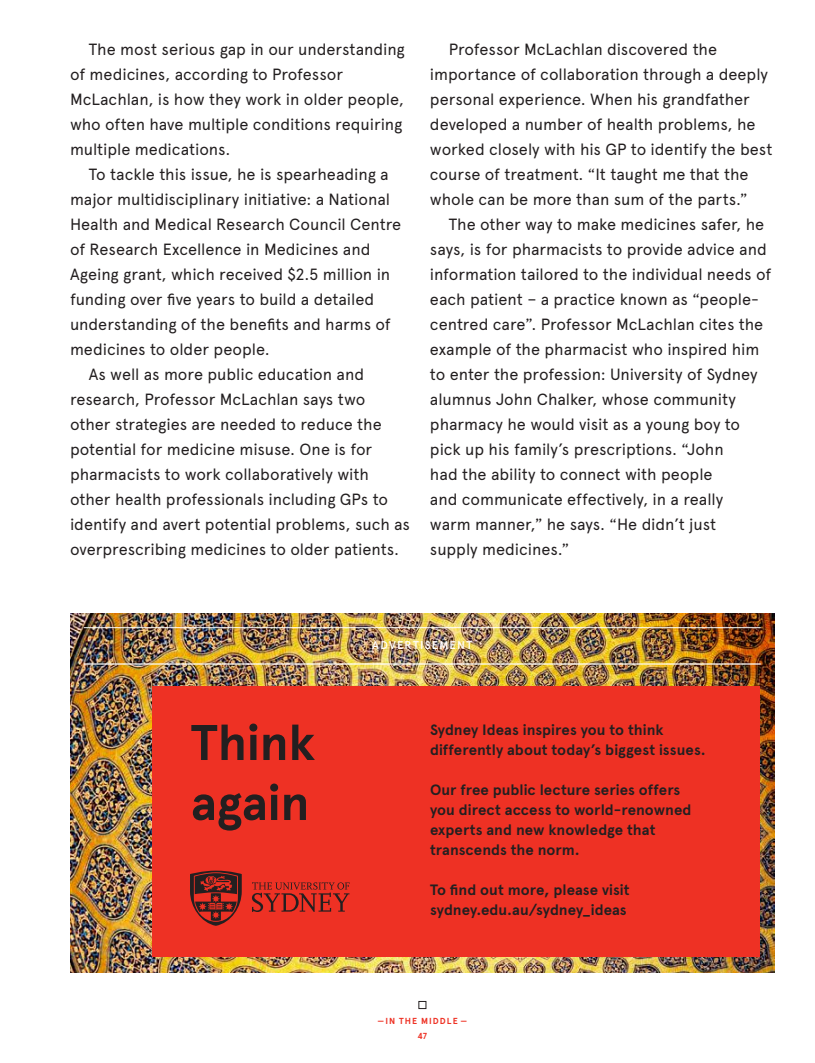
<style>
.page{position:relative;width:815px;height:1063px;background:#fff}
.page>*{position:absolute;margin:0;border:0;box-sizing:border-box;transform-origin:0 0}
.t1{font:700 50px/60px "Apercu Pro";letter-spacing:-.005em;color:#231f20}
.t2{font:16.25px/25px "Apercu Pro";letter-spacing:-.005em;color:#231f20}
.t3{font:700 15px/20px "Apercu Pro";color:#231f20}
.t4{font:500 11.25px "Apercu Pro";letter-spacing:.105em;color:#fff}
.t5{font:700 8.75px "Apercu Pro";color:#ee3124}
</style>
<div class="page">
<img style="left:70px;top:613px;width:705px;height:360px">
<div style="left:153px;top:686px;width:607px;height:270px;background:#ee3124"></div>
<svg style="left:252px;top:882px;width:97px;height:30px"></svg>
<svg style="left:190px;top:871px;width:52px;height:55px"></svg>
<hr style="left:84px;top:627px;width:677px;height:1px;background:#fff">
<hr style="left:84px;top:663px;width:677px;height:2px;background:#fff">
<svg style="left:418px;top:1001px;width:9px;height:8px"></svg>
<p class="t2" style="left:70px;top:36px;width:336px;text-indent:19px">The most serious gap in our understanding of medicines, according to Professor McLachlan, is how they work in older people, who often have multiple conditions requiring multiple medications.</p>
<p class="t2" style="left:89px;top:161px;width:301px">To tackle this issue, he is spearheading a</p>
<p class="t2" style="left:70px;top:186px;width:322px">major multidisciplinary initiative: a National</p>
<p class="t2" style="left:70px;top:211px;width:333px">Health and Medical Research Council Centre</p>
<p class="t2" style="left:70px;top:236px;width:302px">of Research Excellence in Medicines and</p>
<p class="t2" style="left:70px;top:261px;width:322px">Ageing grant, which received $2.5 million in</p>
<p class="t2" style="left:70px;top:286px;width:306px">funding over five years to build a detailed</p>
<p class="t2" style="left:70px;top:311px;width:322px">understanding of the benefits and harms of</p>
<p class="t2" style="left:70px;top:336px;width:201px">medicines to older people.</p>
<p class="t2" style="left:89px;top:361px;width:277px">As well as more public education and</p>
<p class="t2" style="left:70px;top:386px;width:297px">research, Professor McLachlan says two</p>
<p class="t2" style="left:70px;top:411px;width:313px">other strategies are needed to reduce the</p>
<p class="t2" style="left:70px;top:436px;width:304px">potential for medicine misuse. One is for</p>
<p class="t2" style="left:70px;top:461px;width:300px">pharmacists to work collaboratively with</p>
<p class="t2" style="left:70px;top:486px;width:320px">other health professionals including GPs to</p>
<p class="t2" style="left:70px;top:511px;width:342px">identify and avert potential problems, such as</p>
<p class="t2" style="left:70px;top:536px;width:331px">overprescribing medicines to older patients.</p>
<p class="t2" style="left:430px;top:36px;width:344px;text-indent:19px">Professor McLachlan discovered the importance of collaboration through a deeply personal experience. When his grandfather developed a number of health problems, he worked closely with his GP to identify the best course of treatment. “It taught me that the whole can be more than sum of the parts.”</p>
<p class="t2" style="left:430px;top:211px;width:343px;text-indent:19px">The other way to make medicines safer, he says, is for pharmacists to provide advice and information tailored to the individual needs of each patient – a practice known as “people&shy;centred care”. Professor McLachlan cites the example of the pharmacist who inspired him to enter the profession: University of Sydney alumnus John Chalker, whose community pharmacy he would visit as a young boy to pick up his family’s prescriptions. “John<br>had the ability to connect with people<br>and communicate effectively, in a really<br>warm manner,” he says. “He didn’t just<br>supply medicines.”</p>
<h1 class="t1" style="left:191px;top:711px;width:126px">Think again</h1>
<p class="t4" style="left:372px;top:637px;width:101px">ADVERTISEMENT</p>
<p class="t3" style="left:430px;top:719px;width:277px">Sydney Ideas inspires you to think differently about today’s biggest issues.</p>
<p class="t3" style="left:430px;top:779px;width:263px">Our free public lecture series offers you direct access to world-renowned experts and new knowledge that transcends the norm.</p>
<p class="t3" style="left:430px;top:879px;width:201px">To find out more, please visit sydney.edu.au/sydney_ideas</p>
<p class="t5" style="left:378px;top:1014px;width:29px">—In the</p>
<p class="t5" style="left:421px;top:1014px;width:15px">Middle</p>
<p class="t5" style="left:461px;top:1014px;width:8px">—</p>
<p class="t5" style="left:418px;top:1029px;width:11px">47</p>
</div>
